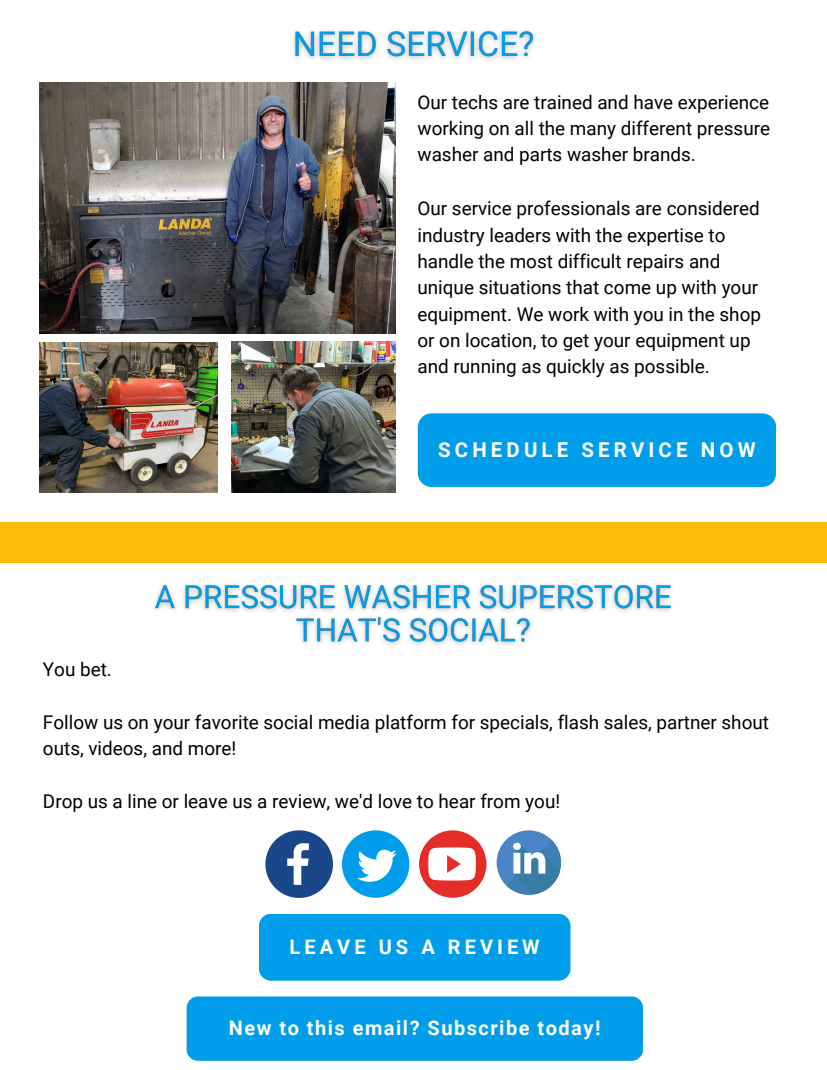
<style>
.page{position:relative;width:827px;height:1070px;background:#fff}
.page>*{position:absolute;margin:0;border:0;box-sizing:border-box;transform-origin:0 0}
.t1{font:700 20.45px "Roboto";letter-spacing:.2em;color:#fff}
.t2{font:700 20.05px "Roboto";letter-spacing:.075em;color:#fff}
.t3{font:700 20.05px "Roboto";letter-spacing:.2em;color:#fff}
.t4{font:18.9px/26.3px "Roboto";color:#000}
</style>
<div class="page">
<div style="left:417px;top:413px;width:358px;height:74px;background:#009eea;border-radius:14px"></div>
<div style="left:0;top:522px;width:826px;height:40px;background:#ffbc08"></div>
<div style="left:186px;top:996px;width:456px;height:64px;background:#009eea;border-radius:11px"></div>
<svg style="left:265px;top:830px;width:68px;height:67px"></svg>
<svg style="left:342px;top:830px;width:67px;height:67px"></svg>
<div style="left:419px;top:830px;width:67px;height:67px;background:#e52d27;border-radius:50%"></div>
<svg style="left:428px;top:847px;width:48px;height:34px;background:#fadddc"></svg>
<div style="left:496px;top:830px;width:64px;height:64px;background:#4a86c5;border-radius:50%"></div>
<svg style="left:506px;top:839px;width:55px;height:56px"></svg>
<div style="left:259px;top:913px;width:311px;height:67px;background:#009eea;border-radius:12px"></div>
<img style="left:154px;top:584px;width:518px;height:61px">
<img style="left:39px;top:83px;width:356px;height:250px">
<img style="left:39px;top:342px;width:178px;height:150px">
<img style="left:231px;top:341px;width:164px;height:151px">
<img style="left:293px;top:30px;width:242px;height:30px">
<p class="t4" style="left:417px;top:89px;width:354px;text-align:justify">Our techs are trained and have experience working on all the many different pressure washer and parts washer brands.</p>
<p class="t4" style="left:417px;top:196px;width:345px">Our service professionals are considered industry leaders with the expertise to handle the most difficult repairs and unique situations that come up with your equipment. We work with you in the shop or on location, to get your equipment up and running as quickly as possible.</p>
<p class="t1" style="left:438px;top:438px;width:319px">SCHEDULE SERVICE NOW</p>
<p class="t4" style="left:43px;top:656px;width:70px">You bet.</p>
<p class="t4" style="left:43px;top:708px;width:727px">Follow us on your favorite social media platform for specials, flash sales, partner shout outs, videos, and more!</p>
<p class="t4" style="left:43px;top:787px;width:518px">Drop us a line or leave us a review, we'd love to hear from you!</p>
<p class="t3" style="left:289px;top:934px;width:252px">LEAVE US A REVIEW</p>
<p class="t2" style="left:229px;top:1016px;width:373px">New to this email? Subscribe today!</p>
</div>
